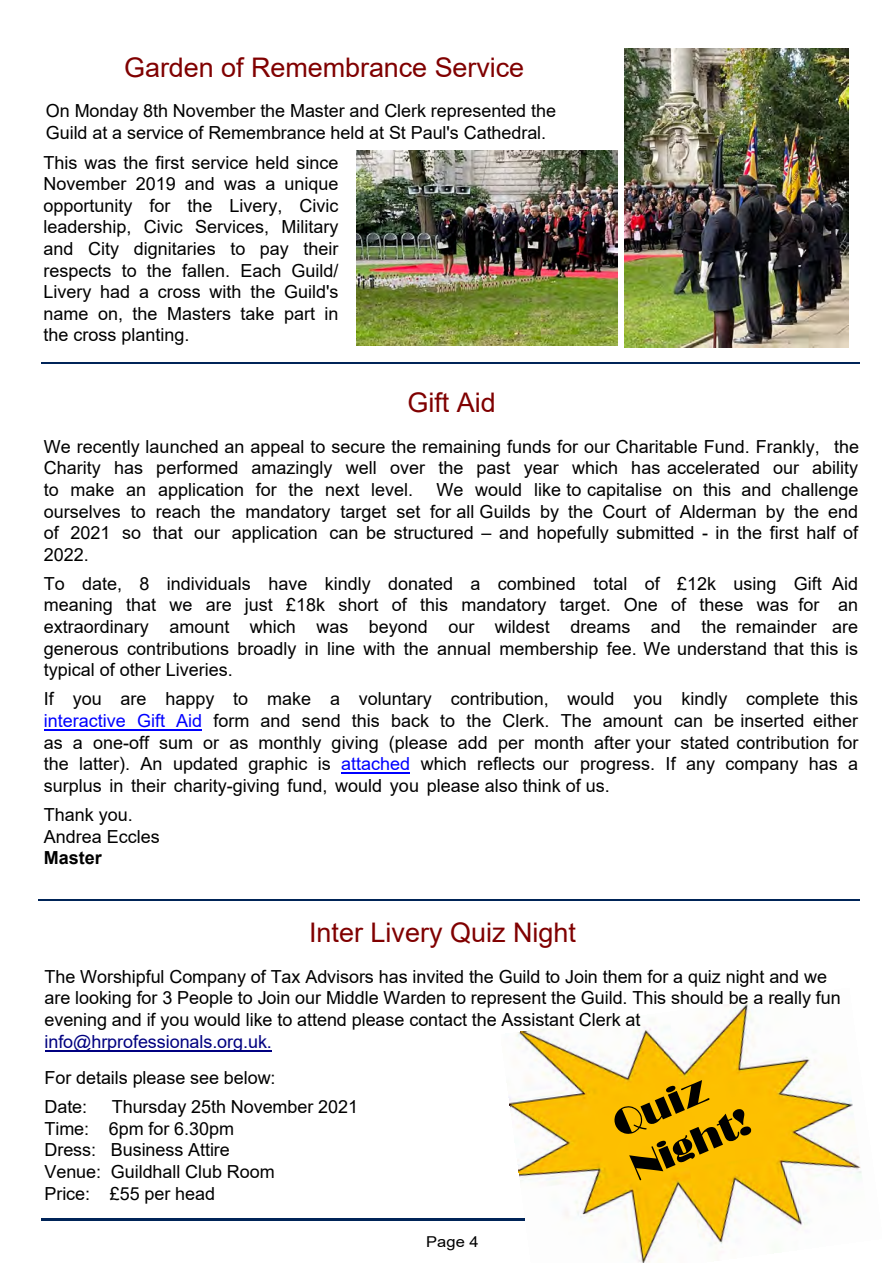
<style>
.page{position:relative;width:893px;height:1263px;background:#fff}
.page>*{position:absolute;margin:0;border:0;box-sizing:border-box;transform-origin:0 0}
.t1{font:39px/46.8px "Broadway";color:#000}
.t2{font:27px "Arial";color:#800000}
.t3{font:18px/21.6px "Arial";letter-spacing:-.005em;color:#000;text-align:justify}
.t4{font:18px "Arial";letter-spacing:-.005em;color:#000080}
.t5{font:700 18px "Arial";color:#000}
.t6{font:15px "Arial";color:#000;scale:1.1 1}
.s1{color:#00f}
</style>
<div class="page">
<hr style="left:41px;top:1218px;width:695px;height:2px;background:#002458">
<img style="left:501px;top:1001px;width:361px;height:262px">
<hr style="left:342px;top:772px;width:68px;height:2px;background:#00f">
<hr style="left:44px;top:729px;width:158px;height:2px;background:#00f">
<hr style="left:45px;top:1050px;width:227px;height:1px;background:#000080">
<hr style="left:38px;top:899px;width:822px;height:2px;background:#002458">
<hr style="left:41px;top:362px;width:819px;height:2px;background:#002458">
<img style="left:624px;top:48px;width:225px;height:300px">
<img style="left:357px;top:150px;width:260px;height:196px">
<h2 class="t2" style="left:124px;top:49px;width:402px">Garden of Remembrance Service</h2>
<p class="t3" style="left:46px;top:100px;width:512px">On Monday 8th November the Master and Clerk represented the<br>Guild at a service of Remembrance held at St Paul's Cathedral.</p>
<p class="t3" style="left:44px;top:151px;width:297px">This was the first service held since November 2019 and was a unique opportunity for the Livery, Civic leadership, Civic Services, Military and City dignitaries to pay their respects to the fallen. Each Guild/ Livery had a cross with the Guild's name on, the Masters take part in the cross planting.</p>
<h2 class="t2" style="left:407px;top:384px;width:90px">Gift Aid</h2>
<p class="t3" style="left:44px;top:435px;width:817px">We recently launched an appeal to secure the remaining funds for our Charitable Fund. Frankly, the Charity has performed amazingly well over the past year which has accelerated our ability to make an application for the next level.</p>
<p class="t3" style="left:44px;top:479px;width:816px;text-indent:393px">We would like to capitalise on this and challenge ourselves to reach the mandatory target set for all Guilds by the Court of Alderman by the end of 2021 so that our application can be structured – and hopefully submitted - in the first half of 2022.</p>
<p class="t3" style="left:44px;top:573px;width:816px">To date, 8 individuals have kindly donated a combined total of £12k using Gift Aid meaning that we are just £18k short of this mandatory target. One of these was for an extraordinary amount which was beyond our wildest dreams and the remainder are generous contributions broadly in line with the annual membership fee. We understand that this is typical of other Liveries.</p>
<p class="t3" style="left:44px;top:688px;width:816px">If you are happy to make a voluntary contribution, would you kindly complete this <span class="s1">interactive Gift Aid</span> form and send this back to the Clerk. The amount can be inserted either as a one-off sum or as monthly giving (please add per month after your stated contribution for the latter). An updated graphic is <span class="s1">attached</span> which reflects our progress. If any company has a surplus in their charity-giving fund, would you please also think of us.</p>
<p class="t3" style="left:44px;top:804px;width:118px">Thank you.<br>Andrea Eccles</p>
<p class="t5" style="left:44px;top:845px;width:60px">Master</p>
<h2 class="t2" style="left:309px;top:914px;width:269px">Inter Livery Quiz Night</h2>
<p class="t3" style="left:44px;top:965px;width:798px;text-align:left">The Worshipful Company of Tax Advisors has invited the Guild to Join them for a quiz night and we are looking for 3 People to Join our Middle Warden to represent the Guild. This should be a really fun evening and if you would like to attend please contact the Assistant Clerk at</p>
<p class="t4" style="left:44px;top:1029px;width:229px">info@hrprofessionals.org.uk.</p>
<p class="t3" style="left:44px;top:1063px;width:233px;line-height:29.1px">For details please see below:<br>Date:</p>
<h1 class="t1" style="left:605px;top:1104px;width:128px;rotate:-23deg">Quiz<br>Night!</h1>
<p class="t3" style="left:44px;top:1096px;width:315px;text-align:left;text-indent:67px">Thursday 25th November 2021<br>Time: 6pm for 6.30pm<br>Dress: Business Attire<br>Venue: Guildhall Club Room<br>Price: £55 per head</p>
<p class="t6" style="left:426px;top:1231px;width:49px">Page 4</p>
</div>
